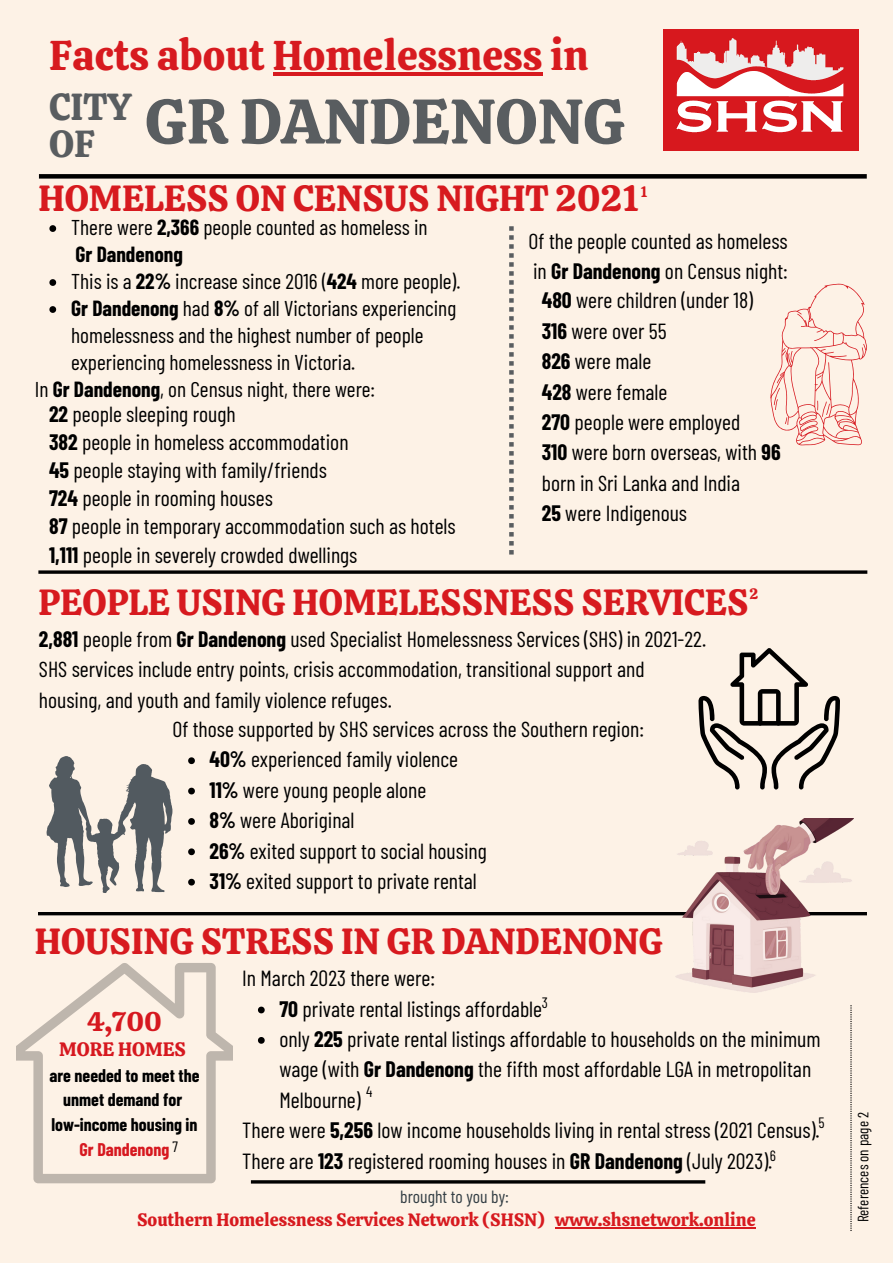
<style>
.page{position:relative;width:893px;height:1264px;background:#fff}
.page>*{position:absolute;margin:0;border:0;box-sizing:border-box;transform-origin:0 0}
.t1{font:63px "Calistoga";color:#595d60}
.t2{font:41.4px "Calistoga";color:#d71a1f}
.t3{font:37.5px "Calistoga";color:#595d60}
.t4{font:36.15px "Calistoga";color:#d71a1f}
.t5{font:26.85px "Calistoga";color:#d6181f}
.t6{font:21.9px/30.3px "Barlow Condensed";color:#000}
.t7{font:21.75px/30.3px "Barlow Condensed";color:#000}
.t8{font:21.45px/27px "Barlow Condensed";color:#000}
.t9{font:19.35px "Calistoga";color:#d6181f}
.t10{font:17.85px "Calistoga";color:#d71a1f}
.t11{font:700 17.85px/24.8px "Barlow Condensed";color:#000;text-align:center}
.t12{font:17.7px "Barlow Condensed";color:#343f45}
.t13{font:15px "Barlow Condensed";color:#000}
.t14{font:15px "Calistoga";color:#d71a1f}
.s1{font-weight:700}
.s2{color:#d6181f}
</style>
<div class="page">
<div style="left:0;top:0;width:892px;height:1262px;background:#fdf2e6"></div>
<div style="left:39px;top:174px;width:827px;height:5px;background:#000"></div>
<svg style="left:509px;top:226px;width:4px;height:328px"></svg>
<svg style="left:38px;top:570px;width:829px;height:4px;background:#272523"></svg>
<svg style="left:188px;top:757px;width:7px;height:7px"></svg>
<svg style="left:188px;top:787px;width:7px;height:7px"></svg>
<svg style="left:188px;top:818px;width:7px;height:6px"></svg>
<svg style="left:188px;top:848px;width:7px;height:7px"></svg>
<svg style="left:188px;top:878px;width:7px;height:7px"></svg>
<hr style="left:251px;top:1180px;width:454px;height:3px;background:#000">
<img style="left:664px;top:30px;width:194px;height:120px">
<svg style="left:698px;top:648px;width:141px;height:141px"></svg>
<svg style="left:46px;top:756px;width:126px;height:137px"></svg>
<svg style="left:770px;top:284px;width:97px;height:161px"></svg>
<svg style="left:49px;top:225px;width:7px;height:7px"></svg>
<svg style="left:49px;top:279px;width:7px;height:7px"></svg>
<svg style="left:49px;top:306px;width:7px;height:7px"></svg>
<hr style="left:555px;top:1227px;width:200px;height:1px;background:#d71a1f">
<hr style="left:273px;top:72px;width:269px;height:4px;background:#d71a1f">
<svg style="left:17px;top:963px;width:215px;height:220px"></svg>
<hr style="left:38px;top:912px;width:828px;height:3px;background:#000">
<img style="left:669px;top:818px;width:183px;height:174px">
<svg style="left:258px;top:1006px;width:7px;height:7px"></svg>
<svg style="left:258px;top:1037px;width:7px;height:6px"></svg>
<svg style="left:850px;top:1005px;width:1px;height:225px"></svg>
<p class="t2" style="left:49px;top:29px;width:541px">Facts about Homelessness in</p>
<p class="t3" style="left:49px;top:83px;width:84px">CITY</p>
<p class="t3" style="left:49px;top:120px;width:48px">OF</p>
<p class="t1" style="left:145px;top:80px;width:481px">GR DANDENONG</p>
<p class="t4" style="left:38px;top:175px;width:602px">HOMELESS ON CENSUS NIGHT 2021</p>
<p class="t8" style="left:71px;top:213px;width:358px">There were <span class="s1">2,366</span> people counted as homeless in<br><span class="s1">Gr Dandenong</span></p>
<p class="t8" style="left:71px;top:267px;width:391px">This is a <span class="s1">22%</span> increase since 2016 (<span class="s1">424</span> more people).</p>
<p class="t8" style="left:71px;top:294px;width:386px"><span class="s1">Gr Dandenong</span> had <span class="s1">8%</span> of all Victorians experiencing homelessness and the highest number of people experiencing homelessness in Victoria.</p>
<p class="t8" style="left:35px;top:375px;width:342px">In <span class="s1">Gr Dandenong</span>, on Census night, there were:</p>
<p class="t14" style="left:640px;top:181px;width:9px">1</p>
<p class="t7" style="left:528px;top:225px;width:260px">Of the people counted as homeless</p>
<p class="t7" style="left:533px;top:255px;width:256px">in <span class="s1">Gr Dandenong</span> on Census night:</p>
<p class="t7" style="left:541px;top:284px;width:213px"><span class="s1">480</span> were children (under 18)</p>
<p class="t7" style="left:541px;top:315px;width:126px"><span class="s1">316</span> were over 55</p>
<p class="t7" style="left:541px;top:345px;width:111px"><span class="s1">826</span> were male</p>
<p class="t7" style="left:541px;top:375px;width:127px"><span class="s1">428</span> were female</p>
<p class="t7" style="left:541px;top:406px;width:200px"><span class="s1">270</span> people were employed</p>
<p class="t7" style="left:541px;top:436px;width:240px"><span class="s1">310</span> were born overseas, with <span class="s1">96 </span>born in Sri Lanka and India</p>
<p class="t7" style="left:541px;top:497px;width:147px"><span class="s1">25</span> were Indigenous</p>
<p class="t7" style="left:49px;top:398px;width:188px"><span class="s1">22</span> people sleeping rough</p>
<p class="t7" style="left:49px;top:426px;width:301px"><span class="s1">382</span> people in homeless accommodation</p>
<p class="t7" style="left:49px;top:454px;width:279px"><span class="s1">45</span> people staying with family/friends</p>
<p class="t7" style="left:49px;top:482px;width:225px"><span class="s1">724</span> people in rooming houses</p>
<p class="t7" style="left:49px;top:510px;width:408px"><span class="s1">87</span> people in temporary accommodation such as hotels</p>
<p class="t7" style="left:49px;top:538px;width:310px"><span class="s1">1,111</span> people in severely crowded dwellings</p>
<p class="t14" style="left:749px;top:584px;width:10px">2</p>
<p class="t4" style="left:38px;top:578px;width:711px">PEOPLE USING HOMELESSNESS SERVICES</p>
<p class="t7" style="left:39px;top:623px;width:668px"><span class="s1">2,881</span> people from <span class="s1">Gr Dandenong</span> used Specialist Homelessness Services (SHS) in 2021-22.</p>
<p class="t7" style="left:39px;top:653px;width:607px">SHS services include entry points, crisis accommodation, transitional support and</p>
<p class="t7" style="left:39px;top:684px;width:354px">housing, and youth and family violence refuges.</p>
<p class="t7" style="left:172px;top:713px;width:473px">Of those supported by SHS services across the Southern region:</p>
<p class="t7" style="left:209px;top:743px;width:250px"><span class="s1">40%</span> experienced family violence</p>
<p class="t7" style="left:209px;top:774px;width:218px"><span class="s1">11%</span> were young people alone</p>
<p class="t7" style="left:209px;top:804px;width:146px"><span class="s1">8%</span> were Aboriginal</p>
<p class="t7" style="left:209px;top:834px;width:279px"><span class="s1">26%</span> exited support to social housing</p>
<p class="t7" style="left:209px;top:865px;width:269px"><span class="s1">31%</span> exited support to private rental</p>
<p class="t4" style="left:35px;top:918px;width:629px">HOUSING STRESS IN GR DANDENONG</p>
<p class="t5" style="left:87px;top:1004px;width:76px">4,700</p>
<p class="t9" style="left:59px;top:1036px;width:128px">MORE HOMES</p>
<p class="t11" style="left:49px;top:1062px;width:152px">are needed to meet the unmet demand for</p>
<p class="t11" style="left:51px;top:1111px;width:147px">low-income housing in<br><span class="s2">Gr Dandenong</span></p>
<p class="t13" style="left:172px;top:1136px;width:7px">7</p>
<p class="t6" style="left:242px;top:962px;width:194px">In March 2023 there were:</p>
<p class="t13" style="left:541px;top:992px;width:8px">3</p>
<p class="t6" style="left:279px;top:992px;width:264px"><span class="s1">70</span> private rental listings affordable</p>
<p class="t6" style="left:279px;top:1023px;width:542px">only <span class="s1">225</span> private rental listings affordable to households on the minimum wage (with <span class="s1">Gr Dandenong</span> the fifth most affordable LGA in metropolitan<br>Melbourne)</p>
<p class="t13" style="left:366px;top:1082px;width:8px">4</p>
<p class="t13" style="left:818px;top:1112px;width:8px">5</p>
<p class="t6" style="left:242px;top:1114px;width:579px">There were <span class="s1">5,256</span> low income households living in rental stress (2021 Census).</p>
<p class="t6" style="left:242px;top:1144px;width:531px">There are <span class="s1">123</span> registered rooming houses in <span class="s1">GR Dandenong</span> (July 2023).</p>
<p class="t13" style="left:769px;top:1145px;width:8px">6</p>
<p class="t12" style="left:400px;top:1185px;width:110px">brought to you by:</p>
<p class="t10" style="left:137px;top:1208px;width:620px">Southern Homelessness Services Network (SHSN) www.shsnetwork.online</p>
<p class="t13" style="left:853px;top:1222px;width:111px;rotate:-90deg">References on page 2</p>
</div>
